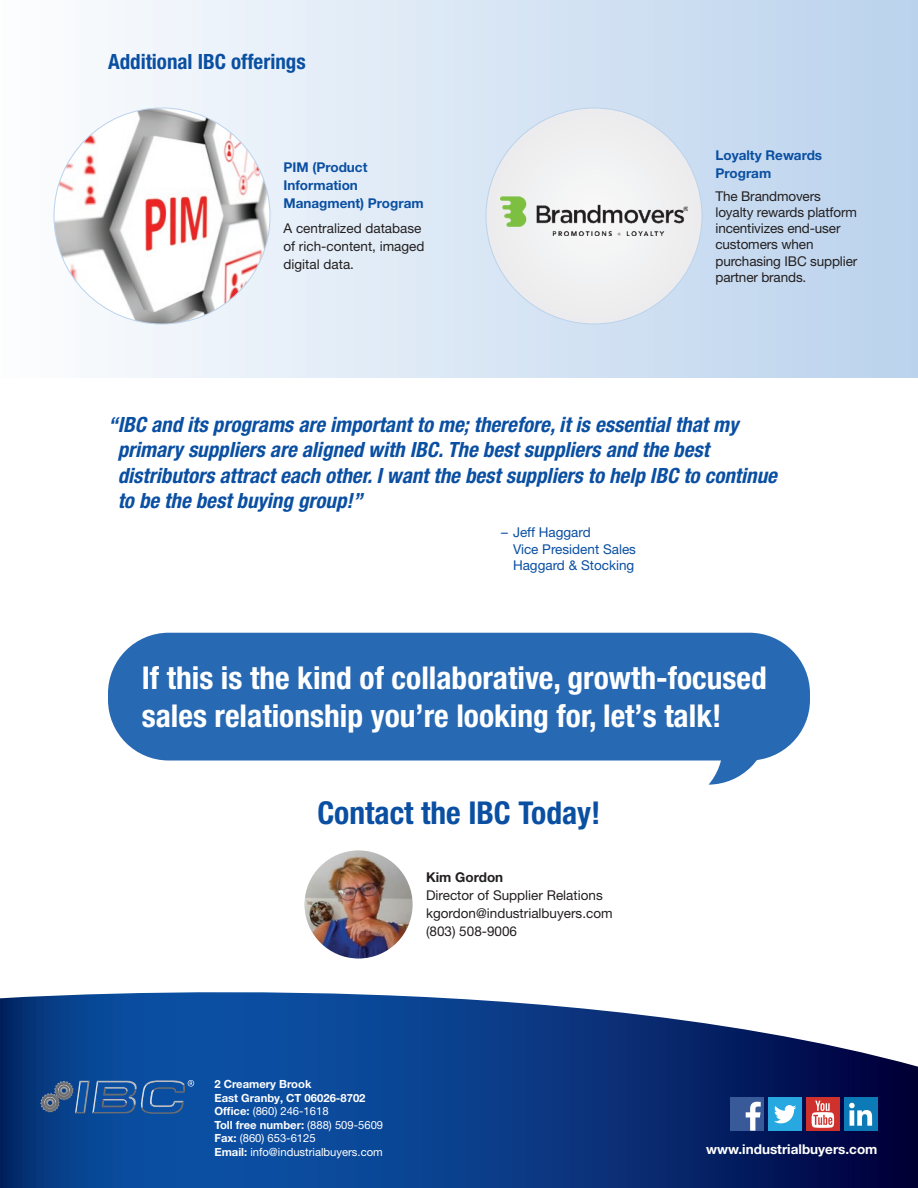
<style>
.page{position:relative;width:918px;height:1188px;background:#fff}
.page>*{position:absolute;margin:0;border:0;box-sizing:border-box;transform-origin:0 0}
.t1{font:700 condensed 31.5px/37.8px "Helvetica Neue LT Pro";color:#fff}
.t2{font:700 condensed 31.5px "Helvetica Neue LT Pro";color:#0a4fa2}
.t3{font:italic 700 condensed 21px/25.2px "Helvetica Neue LT Pro";color:#0a4fa2}
.t4{font:700 condensed 21px "Helvetica Neue LT Pro";color:#0a4fa2}
.t5{font:13.5px/16.2px "Helvetica Neue LT Pro";color:#231f20}
.t6{font:700 13.5px/18px "Helvetica Neue LT Pro";color:#0a4fa2}
.t7{font:13.5px/16.2px "Helvetica Neue LT Pro";color:#0a4fa2}
.t8{font:700 13.5px "Helvetica Neue LT Pro";color:#fff}
.t9{font:700 13.5px "Helvetica Neue LT Pro";color:#231f20}
.t10{font:700 11.25px/13.5px "Helvetica Neue LT Pro";color:#fff}
.s1{font-weight:400}
</style>
<div class="page">
<svg style="left:0;top:992px;width:918px;height:196px;background:#1f498d"></svg>
<div style="left:0;top:0;width:918px;height:378px;background:linear-gradient(to right,#fcfdfe,#bad2ed)"></div>
<div style="left:731px;top:1097px;width:33px;height:34px;background:#395a99"></div>
<svg style="left:746px;top:1102px;width:15px;height:29px"></svg>
<div style="left:768px;top:1097px;width:34px;height:34px;background:#27a8e0"></div>
<svg style="left:774px;top:1105px;width:22px;height:18px"></svg>
<div style="left:806px;top:1097px;width:34px;height:34px;background:#cf322d"></div>
<svg style="left:812px;top:1101px;width:22px;height:27px"></svg>
<div style="left:844px;top:1097px;width:34px;height:34px;background:#0c7ab6"></div>
<svg style="left:849px;top:1103px;width:23px;height:23px"></svg>
<svg style="left:40px;top:1080px;width:154px;height:34px;background:#2d5d9a"></svg>
<img style="left:54px;top:108px;width:216px;height:216px;border-radius:108px">
<div style="left:486px;top:108px;width:216px;height:216px;background:#efeff0;border-radius:108px"></div>
<img style="left:501px;top:197px;width:186px;height:38px">
<img style="left:305px;top:850px;width:108px;height:108px;border-radius:54px">
<div style="left:108px;top:633px;width:702px;height:128px;background:#2869b3;border-radius:61px"></div>
<svg style="left:709px;top:757px;width:60px;height:28px"></svg>
<h2 class="t4" style="left:108px;top:49px;width:199px">Additional IBC offerings</h2>
<p class="t6" style="left:284px;top:158px;width:142px">PIM (Product<br>Information<br>Managment) Program</p>
<p class="t5" style="left:284px;top:219px;width:143px;line-height:18px">A centralized database of rich-content, imaged digital data.</p>
<p class="t6" style="left:716px;top:146px;width:108px">Loyalty Rewards<br>Program</p>
<p class="t5" style="left:716px;top:188px;width:143px">The Brandmovers loyalty rewards platform incentivizes end-user customers when purchasing IBC supplier partner brands.</p>
<p class="t3" style="left:118px;top:412px;width:661px;text-indent:-10px">“IBC and its programs are important to me; therefore, it is essential that my primary suppliers are aligned with IBC. The best suppliers and the best distributors attract each other. I want the best suppliers to help IBC to continue to be the best buying group!”</p>
<p class="t7" style="left:513px;top:524px;width:125px;text-indent:-12px">– Jeff Haggard<br>Vice President Sales<br>Haggard &amp; Stocking</p>
<h1 class="t1" style="left:142px;top:659px;width:627px">If this is the kind of collaborative, growth-focused sales relationship you’re looking for, let’s talk!</h1>
<h1 class="t2" style="left:317px;top:793px;width:285px">Contact the IBC Today!</h1>
<p class="t9" style="left:426px;top:869px;width:79px">Kim Gordon</p>
<p class="t5" style="left:426px;top:886px;width:188px;line-height:18px">Director of Supplier Relations kgordon@industrialbuyers.com (803) 508-9006</p>
<p class="t10" style="left:214px;top:1077px;width:170px">2 Creamery Brook<br>East Granby, CT 06026-8702<br>Office: <span class="s1">(860) 246-1618<br></span>Toll free number: <span class="s1">(888) 509-5609<br></span>Fax: <span class="s1">(860) 653-6125<br></span>Email: <span class="s1">info@industrialbuyers.com</span></p>
<p class="t8" style="left:706px;top:1141px;width:173px">www.industrialbuyers.com</p>
</div>
